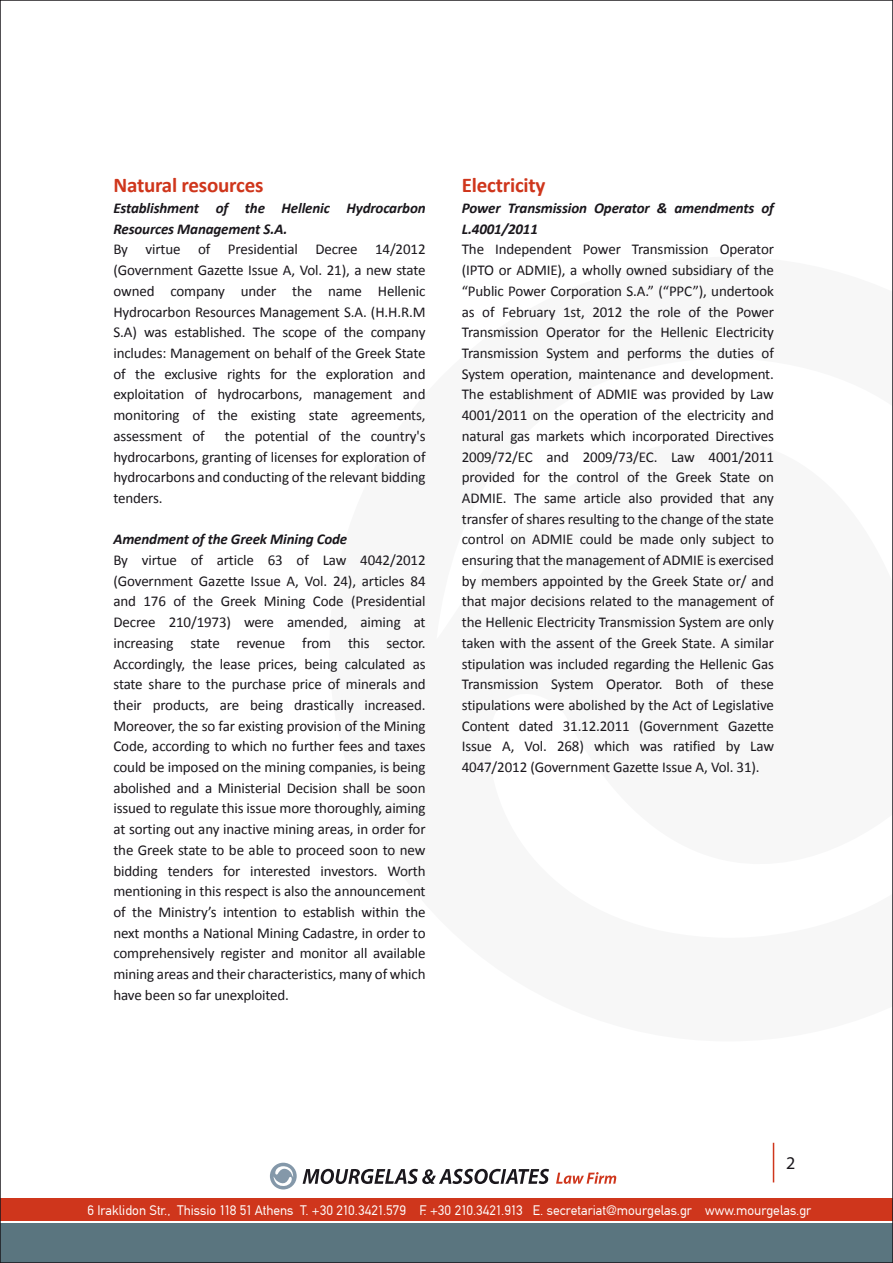
<style>
.page{position:relative;width:893px;height:1263px;background:#fff}
.page>*{position:absolute;margin:0;border:0;box-sizing:border-box;transform-origin:0 0}
.t1{font:700 21px "Calibri";letter-spacing:-.01em;color:#cf361c}
.t2{font:18px "Myriad Pro";color:#1a171c}
.t3{font:15px/20.7px "Calibri";letter-spacing:-.01em;color:#1a171c}
.t4{font:13.5px "CF Din";color:#fff}
.s1{font-weight:700;font-style:italic}
</style>
<div class="page">
<div style="left:1px;top:1224px;width:892px;height:39px;background:#5a757f"></div>
<div style="left:1px;top:1199px;width:892px;height:22px;background:#cf361c"></div>
<hr style="left:773px;top:1143px;width:1px;height:39px;background:#cf361c">
<div style="left:270px;top:1163px;width:27px;height:26px;background:#8498a9;border-radius:50%"></div>
<svg style="left:273px;top:1164px;width:20px;height:23px"></svg>
<svg style="left:303px;top:1169px;width:246px;height:15px"></svg>
<svg style="left:556px;top:1172px;width:60px;height:12px"></svg>
<p class="t1" style="left:113px;top:172px;width:152px">Natural resources</p>
<p class="t3" style="left:113px;top:198px;width:314px"><span class="s1">Establishment of the Hellenic Hydrocarbon Resources Management S.A.<br></span>By virtue of Presidential Decree 14/2012 (Government Gazette Issue A, Vol. 21), a new state owned company under the name Hellenic Hydrocarbon Resources Management S.A. (H.H.R.M S.A) was established. The scope of the company includes: Management on behalf of the Greek State of the exclusive rights for the exploration and exploitation of hydrocarbons, management and monitoring of the existing state agreements, assessment of</p>
<p class="t3" style="left:113px;top:425px;width:314px;text-align:justify;text-indent:111px">the potential of the country's hydrocarbons, granting of licenses for exploration of hydrocarbons and conducting of the relevant bidding tenders.</p>
<p class="t3" style="left:113px;top:529px;width:314px"><span class="s1">Amendment of the Greek Mining Code<br></span>By virtue of article 63 of Law 4042/2012 (Government Gazette Issue A, Vol. 24), articles 84 and 176 of the Greek Mining Code (Presidential Decree 210/1973) were amended, aiming at increasing state revenue from this sector.<br>Accordingly, the lease prices, being calculated as state share to the purchase price of minerals and their products, are being drastically increased.<br>Moreover, the so far existing provision of the Mining Code, according to which no further fees and taxes could be imposed on the mining companies, is being abolished and a Ministerial Decision shall be soon issued to regulate this issue more thoroughly, aiming at sorting out any inactive mining areas, in order for the Greek state to be able to proceed soon to new bidding tenders for interested investors. Worth mentioning in this respect is also the announcement of the Ministry’s intention to establish within the next months a National Mining Cadastre, in order to comprehensively register and monitor all available mining areas and their characteristics, many of which have been so far unexploited.</p>
<p class="t1" style="left:462px;top:172px;width:85px">Electricity</p>
<p class="t3" style="left:462px;top:198px;width:314px"><span class="s1">Power Transmission Operator &amp; amendments of L.4001/2011<br></span>The Independent Power Transmission Operator (IPTO or ADMIE), a wholly owned subsidiary of the “Public Power Corporation S.A.” (“PPC”), undertook as of February 1st, 2012 the role of the Power Transmission Operator for the Hellenic Electricity Transmission System and performs the duties of System operation, maintenance and development.<br>The establishment of ADMIE was provided by Law 4001/2011 on the operation of the electricity and natural gas markets which incorporated Directives 2009/72/EC and 2009/73/EC. Law 4001/2011 provided for the control of the Greek State on ADMIE. The same article also provided that any transfer of shares resulting to the change of the state control on ADMIE could be made only subject to ensuring that the management of ADMIE is exercised by members appointed by the Greek State or/ and that major decisions related to the management of the Hellenic Electricity Transmission System are only taken with the assent of the Greek State. Α similar stipulation was included regarding the Hellenic Gas Transmission System Operator. Both of these stipulations were abolished by the Act of Legislative Content dated 31.12.2011 (Government Gazette Issue A, Vol. 268) which was ratified by Law 4047/2012 (Government Gazette Issue A, Vol. 31).</p>
<p class="t2" style="left:786px;top:1152px;width:11px">2</p>
<p class="t4" style="left:87px;top:1202px;width:725px">6 Iraklidon Str., Thissio 118 51 Athens T. +30 210.3421.579 F. +30 210.3421.913 E. secretariat@mourgelas.gr www.mourgelas.gr</p>
</div>
